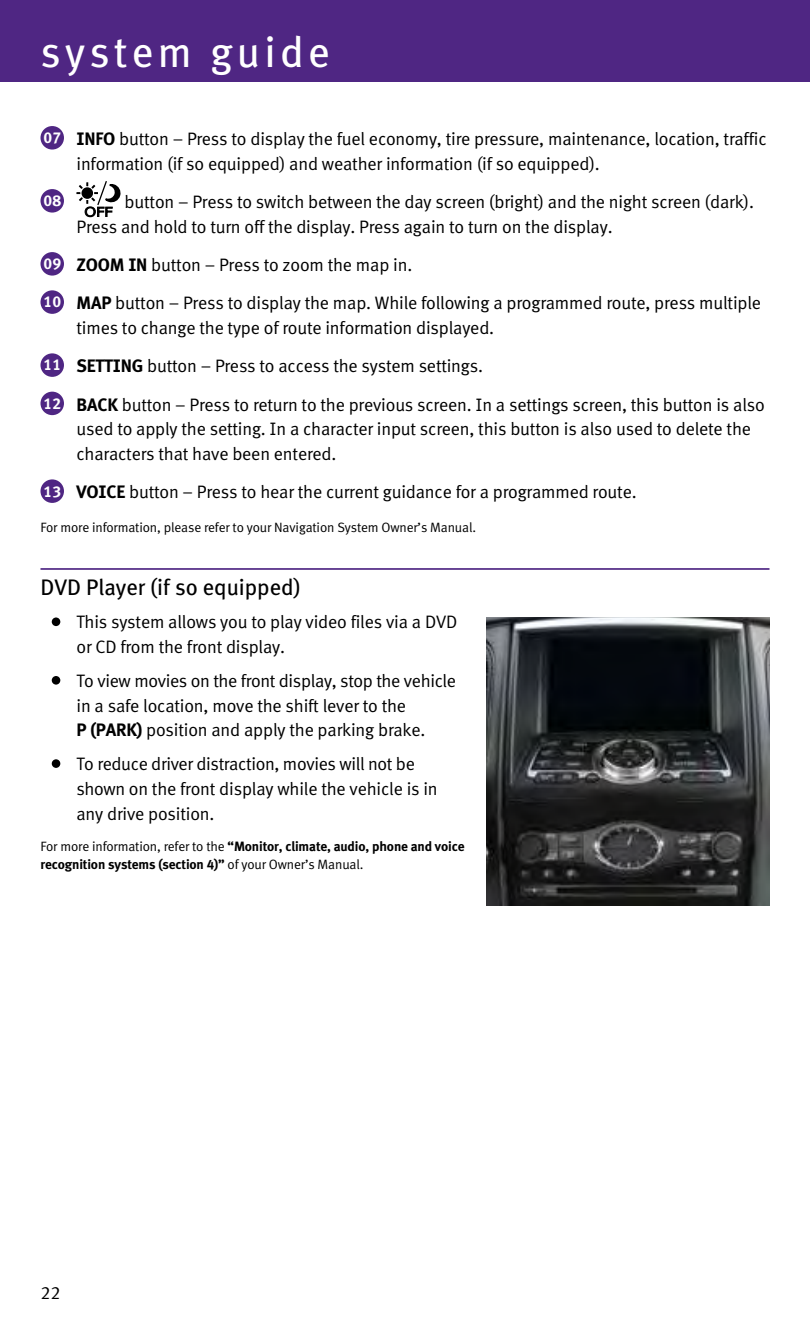
<style>
.page{position:relative;width:810px;height:1337px;background:#fff}
.page>*{position:absolute;margin:0;border:0;box-sizing:border-box;transform-origin:0 0}
.t1{font:42.75px "Infiniti Meta";letter-spacing:.1em;color:#fff}
.t2{font:22.5px "Infiniti Meta";color:#000}
.t3{font:18px/24.8px "Infiniti Meta Normal";letter-spacing:-.01em;color:#000}
.t4{font:700 15.75px "Infiniti Meta";color:#fff}
.t5{font:700 13.5px/18px "Infiniti Meta";letter-spacing:-.01em;color:#000}
.t6{font:13.5px "Infiniti Meta Normal";letter-spacing:-.01em;color:#000}
.s1{font-family:"Infiniti Meta";font-weight:700;font-size:15.75px;color:#fff}
.s2{font-family:"Infiniti Meta";font-weight:700}
.s3{font-family:"Infiniti Meta Normal";font-weight:400}
</style>
<div class="page">
<div style="left:0;top:0;width:810px;height:82px;background:#4f2683"></div>
<div style="left:41px;top:126px;width:23px;height:23px;background:#4f2683;border-radius:50%"></div>
<div style="left:41px;top:189px;width:23px;height:23px;background:#4f2683;border-radius:50%"></div>
<svg style="left:76px;top:181px;width:45px;height:36px"></svg>
<div style="left:41px;top:252px;width:23px;height:23px;background:#4f2683;border-radius:50%"></div>
<div style="left:41px;top:290px;width:23px;height:24px;background:#4f2683;border-radius:50%"></div>
<div style="left:41px;top:353px;width:23px;height:24px;background:#4f2683;border-radius:50%"></div>
<div style="left:41px;top:392px;width:23px;height:23px;background:#4f2683;border-radius:50%"></div>
<div style="left:41px;top:479px;width:23px;height:24px;background:#4f2683;border-radius:50%"></div>
<hr style="left:40px;top:568px;width:730px;height:2px;background:#4f2683">
<div style="left:52px;top:617px;width:8px;height:9px;background:#000;border-radius:50%"></div>
<div style="left:52px;top:676px;width:8px;height:8px;background:#000;border-radius:50%"></div>
<div style="left:52px;top:759px;width:8px;height:9px;background:#000;border-radius:50%"></div>
<img style="left:486px;top:617px;width:284px;height:288px">
<h1 class="t1" style="left:40px;top:27px;width:291px">system guide</h1>
<p class="t3" style="left:76px;top:126px;width:692px;text-indent:-33px"><span class="s1">07</span> <span class="s2">INFO</span> button – Press to display the fuel economy, tire pressure, maintenance, location, traffic information (if so equipped) and weather information (if so equipped).</p>
<p class="t4" style="left:44px;top:191px;width:19px">08</p>
<p class="t3" style="left:76px;top:189px;width:679px;text-indent:48px">button – Press to switch between the day screen (bright) and the night screen (dark).<br>Press and hold to turn off the display. Press again to turn on the display.</p>
<p class="t3" style="left:44px;top:245px;width:719px;line-height:38.2px"><span class="s1">09</span> <span class="s2">ZOOM IN</span> button – Press to zoom the map in.<br><span class="s1">10</span> <span class="s2">MAP</span> button – Press to display the map. While following a programmed route, press multiple</p>
<p class="t3" style="left:44px;top:308px;width:723px;line-height:38.2px;text-indent:33px">times to change the type of route information displayed.<br><span class="s1">11</span> <span class="s2">SETTING</span> button – Press to access the system settings.<br><span class="s1">12</span> <span class="s2">BACK</span> button – Press to return to the previous screen. In a settings screen, this button is also</p>
<p class="t3" style="left:76px;top:416px;width:676px">used to apply the setting. In a character input screen, this button is also used to delete the characters that have been entered.</p>
<p class="t3" style="left:44px;top:479px;width:595px"><span class="s1">13</span> <span class="s2">VOICE</span> button – Press to hear the current guidance for a programmed route.</p>
<p class="t6" style="left:40px;top:520px;width:437px">For more information, please refer to your Navigation System Owner’s Manual.</p>
<p class="t2" style="left:40px;top:573px;width:261px">DVD Player (if so equipped)</p>
<p class="t3" style="left:77px;top:609px;width:382px">This system allows you to play video files via a DVD or CD from the front display.</p>
<p class="t3" style="left:76px;top:668px;width:381px">To view movies on the front display, stop the vehicle in a safe location, move the shift lever to the<br><span class="s2">P (PARK)</span> position and apply the parking brake.</p>
<p class="t3" style="left:76px;top:751px;width:363px">To reduce driver distraction, movies will not be shown on the front display while the vehicle is in any drive position.</p>
<p class="t5" style="left:40px;top:837px;width:426px"><span class="s3">For more information, refer to the</span> “Monitor, climate, audio, phone and voice recognition systems (section 4)” <span class="s3">of your Owner’s Manual.</span></p>
<p class="t3" style="left:40px;top:1280px;width:21px">22</p>
</div>
